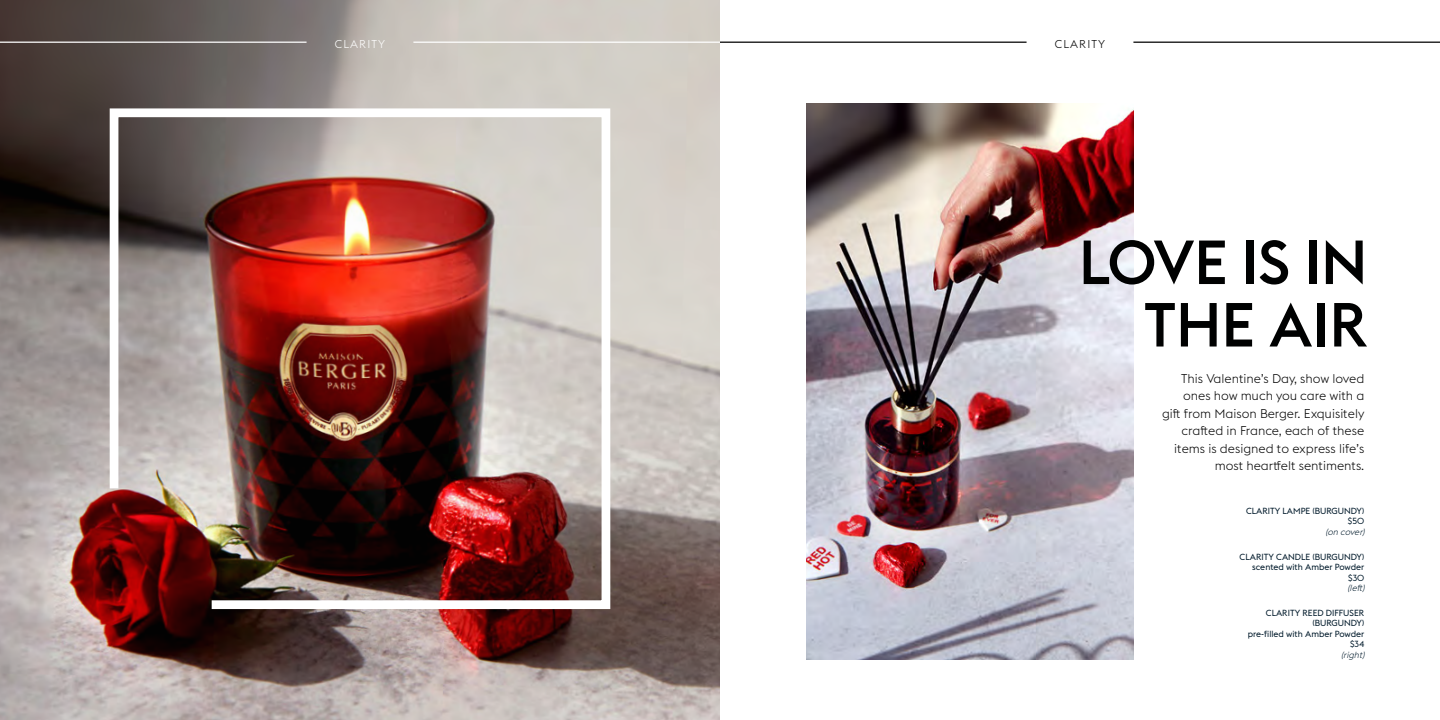
<style>
.page{position:relative;width:1440px;height:720px;background:#fff}
.page>*{position:absolute;margin:0;border:0;box-sizing:border-box;transform-origin:0 0}
.t1{font:500 61.25px/62.5px "Euclid Flex";color:#000101;text-align:right}
.t2{font:300 12.5px/17.5px "Euclid Flex";color:#000;text-align:right}
.t3{font:300 11.25px "Euclid Flex";letter-spacing:.1em;color:#000101}
.t4{font:300 11.25px "Euclid Flex";letter-spacing:.1em;color:#fff}
.t5{font:8.75px/10.5px "Euclid Flex";color:#001a2b;text-align:right}
.t6{font:italic 300 8.75px "Euclid Flex";color:#001a2b}
</style>
<div class="page">
<img style="left:807px;top:103px;width:326px;height:557px">
<img style="left:0;top:0;width:720px;height:720px">
<img style="left:105px;top:104px;width:510px;height:509px">
<hr style="left:720px;top:42px;width:307px;height:1px;background:#000">
<hr style="left:0;top:42px;width:307px;height:1px;background:#fff">
<hr style="left:1133px;top:42px;width:307px;height:1px;background:#000">
<hr style="left:413px;top:42px;width:307px;height:1px;background:#fff">
<p class="t4" style="left:335px;top:37px;width:52px">CLARITY</p>
<p class="t3" style="left:1055px;top:37px;width:52px">CLARITY</p>
<h1 class="t1" style="left:1079px;top:232px;width:290px">LOVE IS IN<br>THE AIR</h1>
<p class="t2" style="left:1162px;top:370px;width:204px">This Valentine’s Day, show loved ones how much you care with a gift from Maison Berger. Exquisitely crafted in France, each of these items is designed to express life’s most heartfelt sentiments.</p>
<p class="t5" style="left:1246px;top:506px;width:120px">CLARITY LAMPE (BURGUNDY) $50</p>
<p class="t6" style="left:1325px;top:527px;width:44px">(oncover)</p>
<p class="t5" style="left:1240px;top:552px;width:126px">CLARITY CANDLE (BURGUNDY) scented with Amber Powder $30</p>
<p class="t6" style="left:1348px;top:583px;width:22px">(left)</p>
<p class="t5" style="left:1248px;top:608px;width:118px">CLARITY REED DIFFUSER (BURGUNDY)<br>pre-filled with Amber Powder $34</p>
<p class="t6" style="left:1341px;top:650px;width:29px">(right)</p>
</div>
